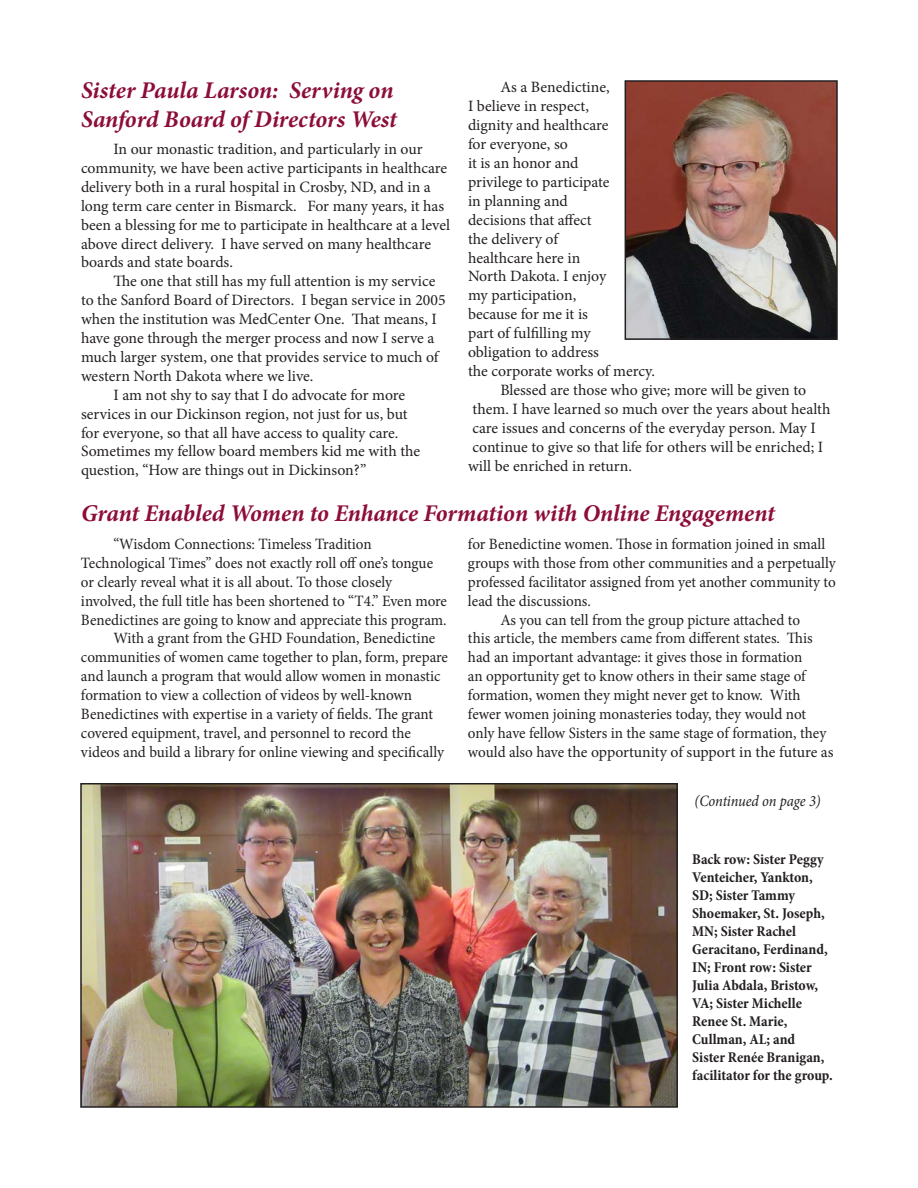
<style>
.page{position:relative;width:918px;height:1188px;background:#fff}
.page>*{position:absolute;margin:0;border:0;box-sizing:border-box;transform-origin:0 0}
.t1{font:italic 700 24px/28.8px "Minion Pro";letter-spacing:-.005em;color:#8d0d3a}
.t2{font:15.75px/18.9px "Minion Pro";letter-spacing:-.005em;color:#231f20}
.t3{font:15.75px "Minion Pro";letter-spacing:-.005em;color:#231f20;scale:.96 1}
.t4{font:italic 15.75px "Minion Pro";letter-spacing:-.01em;color:#231f20;scale:.92 1}
.t5{font:700 condensed 15px/18px "Minion Pro";letter-spacing:-.005em;color:#231f20}
</style>
<div class="page">
<img style="left:83px;top:786px;width:592px;height:319px">
<div style="left:80px;top:783px;width:598px;height:325px;border:2px solid #231f20"></div>
<img style="left:628px;top:83px;width:207px;height:254px">
<div style="left:625px;top:80px;width:213px;height:260px;border:2px solid #231f20"></div>
<h1 class="t1" style="left:81px;top:76px;width:317px">Sister Paula Larson: Serving on<br>Sanford Board of Directors West</h1>
<p class="t2" style="left:81px;top:140px;width:371px;text-indent:32px">In our monastic tradition, and particularly in our community, we have been active participants in healthcare delivery both in a rural hospital in Crosby, ND, and in a long term care center in Bismarck. For many years, it has been a blessing for me to participate in healthcare at a level above direct delivery. I have served on many healthcare boards and state boards.</p>
<p class="t2" style="left:113px;top:272px;width:324px">The one that still has my full attention is my service</p>
<p class="t2" style="left:81px;top:291px;width:366px">to the Sanford Board of Directors. I began service in 2005</p>
<p class="t2" style="left:81px;top:310px;width:357px">when the institution was MedCenter One. That means, I</p>
<p class="t2" style="left:81px;top:329px;width:355px">have gone through the merger process and now I serve a</p>
<p class="t2" style="left:81px;top:348px;width:359px">much larger system, one that provides service to much of</p>
<p class="t2" style="left:81px;top:366px;width:234px">western North Dakota where we live.</p>
<p class="t2" style="left:113px;top:385px;width:293px">I am not shy to say that I do advocate for more</p>
<p class="t2" style="left:81px;top:404px;width:328px">services in our Dickinson region, not just for us, but</p>
<p class="t2" style="left:81px;top:423px;width:319px">for everyone, so that all have access to quality care.</p>
<p class="t2" style="left:81px;top:442px;width:341px">Sometimes my fellow board members kid me with the</p>
<p class="t2" style="left:81px;top:461px;width:287px">question, “How are things out in Dickinson?”</p>
<p class="t2" style="left:500px;top:78px;width:111px">As a Benedictine,</p>
<p class="t2" style="left:468px;top:97px;width:122px">I believe in respect,</p>
<p class="t2" style="left:468px;top:116px;width:142px">dignity and healthcare</p>
<p class="t2" style="left:468px;top:135px;width:101px">for everyone, so</p>
<p class="t2" style="left:468px;top:154px;width:112px">it is an honor and</p>
<p class="t2" style="left:468px;top:173px;width:143px">privilege to participate</p>
<p class="t2" style="left:468px;top:191px;width:101px">in planning and</p>
<p class="t2" style="left:468px;top:210px;width:125px">decisions that affect</p>
<p class="t2" style="left:468px;top:229px;width:92px">the delivery of</p>
<p class="t2" style="left:468px;top:248px;width:114px">healthcare here in</p>
<p class="t2" style="left:468px;top:267px;width:140px">North Dakota. I enjoy</p>
<p class="t2" style="left:468px;top:286px;width:110px">my participation,</p>
<p class="t2" style="left:468px;top:305px;width:121px">because for me it is</p>
<p class="t2" style="left:468px;top:324px;width:124px">part of fulfilling my</p>
<p class="t2" style="left:468px;top:343px;width:132px">obligation to address</p>
<p class="t2" style="left:468px;top:362px;width:188px">the corporate works of mercy.</p>
<p class="t2" style="left:500px;top:380px;width:307px">Blessed are those who give; more will be given to</p>
<p class="t2" style="left:473px;top:399px;width:360px">them. I have learned so much over the years about health</p>
<p class="t2" style="left:473px;top:418px;width:345px">care issues and concerns of the everyday person. May I</p>
<p class="t2" style="left:473px;top:437px;width:352px">continue to give so that life for others will be enriched; I</p>
<p class="t2" style="left:468px;top:457px;width:166px">will be enriched in return.</p>
<h1 class="t1" style="left:81px;top:498px;width:695px">Grant Enabled Women to Enhance Formation with Online Engagement</h1>
<p class="t3" style="left:113px;top:533px;width:271px">“Wisdom Connections: Timeless Tradition</p>
<p class="t3" style="left:81px;top:552px;width:368px">Technological Times” does not exactly roll off one’s tongue</p>
<p class="t3" style="left:81px;top:571px;width:326px">or clearly reveal what it is all about. To those closely</p>
<p class="t3" style="left:81px;top:590px;width:383px">involved, the full title has been shortened to “T4.” Even more</p>
<p class="t3" style="left:81px;top:609px;width:382px">Benedictines are going to know and appreciate this program.</p>
<p class="t3" style="left:113px;top:628px;width:337px">With a grant from the GHD Foundation, Benedictine</p>
<p class="t3" style="left:81px;top:647px;width:384px">communities of women came together to plan, form, prepare</p>
<p class="t3" style="left:81px;top:666px;width:376px">and launch a program that would allow women in monastic</p>
<p class="t3" style="left:81px;top:685px;width:347px">formation to view a collection of videos by well-known</p>
<p class="t3" style="left:81px;top:703px;width:368px">Benedictines with expertise in a variety of fields. The grant</p>
<p class="t3" style="left:81px;top:722px;width:345px">covered equipment, travel, and personnel to record the</p>
<p class="t3" style="left:81px;top:741px;width:380px">videos and build a library for online viewing and specifically</p>
<p class="t3" style="left:468px;top:533px;width:374px">for Benedictine women. Those in formation joined in small</p>
<p class="t3" style="left:468px;top:552px;width:385px">groups with those from other communities and a perpetually</p>
<p class="t3" style="left:468px;top:571px;width:385px">professed facilitator assigned from yet another community to</p>
<p class="t3" style="left:468px;top:590px;width:129px">lead the discussions.</p>
<p class="t3" style="left:500px;top:609px;width:314px">As you can tell from the group picture attached to</p>
<p class="t3" style="left:468px;top:628px;width:361px">this article, the members came from different states. This</p>
<p class="t3" style="left:468px;top:647px;width:350px">had an important advantage: it gives those in formation</p>
<p class="t3" style="left:468px;top:666px;width:353px">an opportunity get to know others in their same stage of</p>
<p class="t3" style="left:468px;top:685px;width:348px">formation, women they might never get to know. With</p>
<p class="t3" style="left:468px;top:703px;width:354px">fewer women joining monasteries today, they would not</p>
<p class="t3" style="left:468px;top:722px;width:375px">only have fellow Sisters in the same stage of formation, they</p>
<p class="t3" style="left:468px;top:741px;width:382px">would also have the opportunity of support in the future as</p>
<p class="t4" style="left:694px;top:791px;width:139px">(Continued on page 3)</p>
<p class="t5" style="left:692px;top:850px;width:142px">Back row: Sister Peggy<br>Venteicher, Yankton,<br>SD; Sister Tammy<br>Shoemaker, St. Joseph,<br>MN; Sister Rachel<br>Geracitano, Ferdinand,<br>IN; Front row: Sister<br>Julia Abdala, Bristow,<br>VA; Sister Michelle<br>Renee St. Marie,<br>Cullman, AL; and<br>Sister Renée Branigan, facilitator for the group.</p>
</div>
